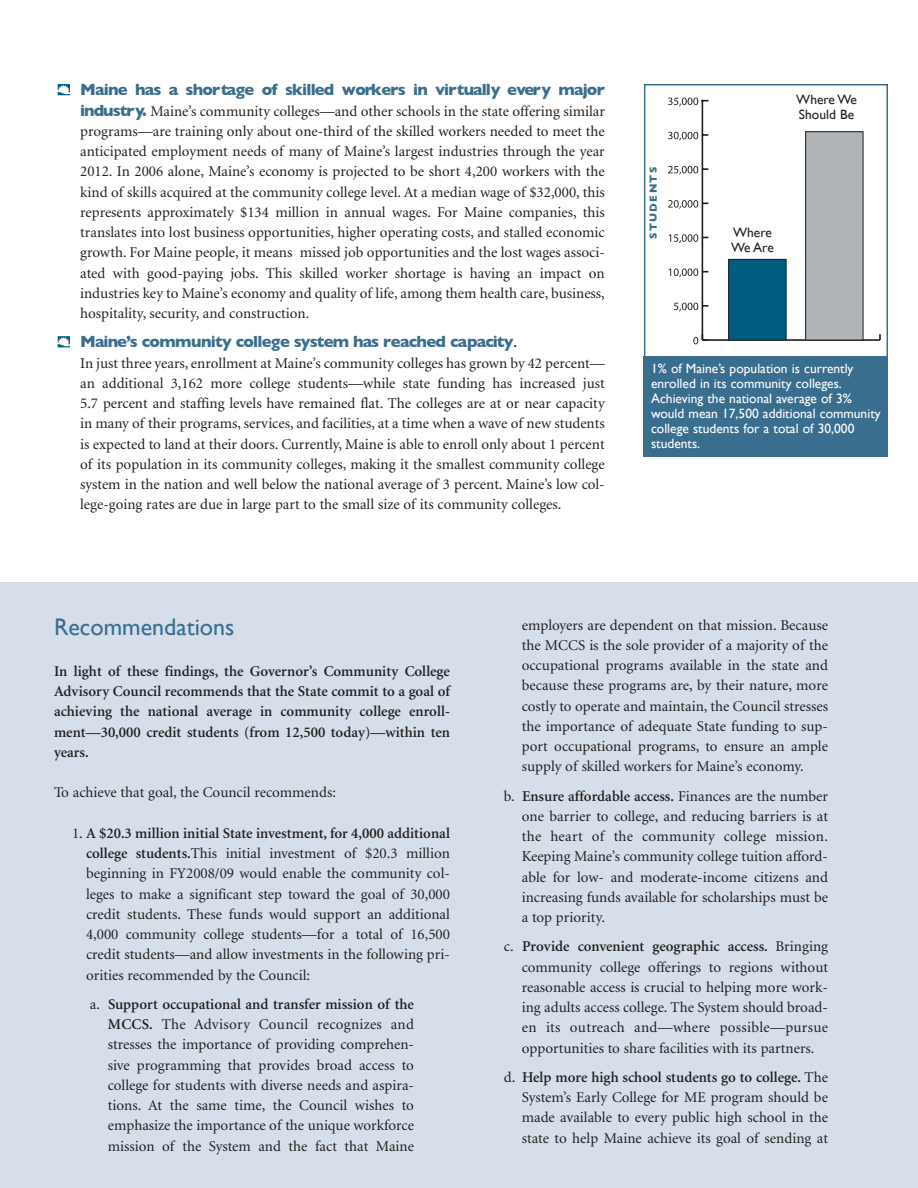
<style>
.page{position:relative;width:918px;height:1188px;background:#fff}
.page>*{position:absolute;margin:0;border:0;box-sizing:border-box;transform-origin:0 0}
.t1{font:24px "Gill Sans";color:#3a6e8f}
.t2{font:700 16.5px "Gill Sans";letter-spacing:-.05em;color:#3a6e8f}
.t3{font:15px/20.2px "Minion";color:#231f20;text-align:justify}
.t4{font:600 15px/20.2px "Minion";color:#231f20;text-align:justify}
.t5{font:13.5px/15px "Gill Sans";color:#fff}
.t6{font:13.5px/15px "Gill Sans";color:#231f20}
.t7{font:700 10.5px "Gill Sans";letter-spacing:.13em;color:#3a6e8f}
.s1{font-family:"Gill Sans";font-weight:700;font-size:16.5px;color:#3a6e8f}
.s2{font-family:"Minion";font-weight:600;font-size:15px;color:#231f20}
.s3{font-weight:600}
</style>
<div class="page">
<svg style="left:58px;top:336px;width:12px;height:11px"></svg>
<svg style="left:58px;top:84px;width:12px;height:11px"></svg>
<div style="left:0;top:583px;width:918px;height:605px;background:#d5dee9"></div>
<hr style="left:702px;top:339px;width:178px;height:2px;background:#231f20">
<hr style="left:702px;top:100px;width:1px;height:240px;background:#231f20">
<svg style="left:693px;top:334px;width:15px;height:10px"></svg>
<svg style="left:674px;top:303px;width:34px;height:8px"></svg>
<svg style="left:669px;top:268px;width:39px;height:9px"></svg>
<svg style="left:669px;top:234px;width:39px;height:9px"></svg>
<svg style="left:668px;top:200px;width:40px;height:9px"></svg>
<svg style="left:668px;top:166px;width:40px;height:9px"></svg>
<svg style="left:668px;top:132px;width:40px;height:9px"></svg>
<svg style="left:668px;top:98px;width:41px;height:8px"></svg>
<div style="left:806px;top:132px;width:57px;height:208px;background:#b1b4b6"></div>
<div style="left:805px;top:131px;width:58px;height:209px;border:1px solid #231f20"></div>
<div style="left:729px;top:259px;width:57px;height:81px;background:#005c7e"></div>
<div style="left:728px;top:259px;width:59px;height:81px;border:1px solid #231f20"></div>
<div style="left:643px;top:357px;width:244px;height:100px;background:#3a6e8f"></div>
<div style="left:644px;top:84px;width:244px;height:373px;border:2px solid #3a6e8f"></div>
<p class="t2" style="left:80px;top:80px;width:526px">Maine has a shortage of skilled workers in virtually every major</p>
<p class="t3" style="left:80px;top:102px;width:526px"><span class="s1">industry.</span> Maine’s community colleges—and other schools in the state offering similar programs—are training only about one-third of the skilled workers needed to meet the anticipated employment needs of many of Maine’s largest industries through the year 2012. In 2006 alone, Maine’s economy is projected to be short 4,200 workers with the kind of skills acquired at the community college level. At a median wage of $32,000, this represents approximately $134 million in annual wages. For Maine companies, this translates into lost business opportunities, higher operating costs, and stalled economic growth. For Maine people, it means missed job opportunities and the lost wages associ&shy;ated with good-paying jobs. This skilled worker shortage is having an impact on industries key to Maine’s economy and quality of life, among them health care, business, hospitality, security, and construction.</p>
<p class="t2" style="left:80px;top:332px;width:438px">Maine’s community college system has reached capacity<span class="s2">.</span></p>
<p class="t3" style="left:80px;top:354px;width:526px">In just three years, enrollment at Maine’s community colleges has grown by 42 percent— an additional 3,162 more college students—while state funding has increased just 5.7 percent and staffing levels have remained flat. The colleges are at or near capacity in many of their programs, services, and facilities, at a time when a wave of new students is expected to land at their doors. Currently, Maine is able to enroll only about 1 percent of its population in its community colleges, making it the smallest community college system in the nation and well below the national average of 3 percent. Maine’s low col&shy;lege-going rates are due in large part to the small size of its community colleges.</p>
<p class="t7" style="left:647px;top:239px;width:74px;rotate:-90deg">STUDENTS</p>
<p class="t6" style="left:796px;top:92px;width:62px">Where We<br>Should Be</p>
<p class="t6" style="left:731px;top:225px;width:44px">Where<br>We Are</p>
<p class="t5" style="left:651px;top:361px;width:231px">1% of Maine’s population is currently enrolled in its community colleges.<br>Achieving the national average of 3% would mean 17,500 additional community college students for a total of 30,000 students.</p>
<h1 class="t1" style="left:54px;top:613px;width:182px">Recommendations</h1>
<p class="t4" style="left:54px;top:662px;width:398px">In light of these findings, the Governor’s Community College Advisory Council recommends that the State commit to a goal of achieving the national average in community college enroll&shy;ment—30,000 credit students (from 12,500 today)—within ten years.</p>
<p class="t3" style="left:54px;top:784px;width:283px">To achieve that goal, the Council recommends:</p>
<p class="t3" style="left:86px;top:824px;width:365px;text-indent:-14px">1. <span class="s3">A $20.3 million initial State investment, for 4,000 additional college students.</span>This initial investment of $20.3 million beginning in FY2008/09 would enable the community col&shy;leges to make a significant step toward the goal of 30,000 credit students. These funds would support an additional 4,000 community college students—for a total of 16,500 credit students—and allow investments in the following pri&shy;orities recommended by the Council:</p>
<p class="t3" style="left:108px;top:995px;width:308px;text-indent:-18px">a. <span class="s3">Support occupational and transfer mission of the MCCS.</span> The Advisory Council recognizes and stresses the importance of providing comprehen&shy;sive programming that provides broad access to college for students with diverse needs and aspira&shy;tions. At the same time, the Council wishes to emphasize the importance of the unique workforce mission of the System and the fact that Maine</p>
<p class="t3" style="left:522px;top:616px;width:308px">employers are dependent on that mission. Because the MCCS is the sole provider of a majority of the occupational programs available in the state and because these programs are, by their nature, more costly to operate and maintain, the Council stresses the importance of adequate State funding to sup&shy;port occupational programs, to ensure an ample supply of skilled workers for Maine’s economy.</p>
<p class="t3" style="left:522px;top:787px;width:308px;text-indent:-18px">b. <span class="s3">Ensure affordable access.</span> Finances are the number one barrier to college, and reducing barriers is at the heart of the community college mission.<br>Keeping Maine’s community college tuition afford&shy;able for low- and moderate-income citizens and increasing funds available for scholarships must be a top priority.</p>
<p class="t3" style="left:522px;top:938px;width:308px;text-indent:-18px">c. <span class="s3">Provide convenient geographic access.</span> Bringing community college offerings to regions without reasonable access is crucial to helping more work&shy;ing adults access college. The System should broad&shy;en its outreach and—where possible—pursue opportunities to share facilities with its partners.</p>
<p class="t3" style="left:522px;top:1068px;width:308px;text-indent:-18px">d. <span class="s3">Help more high school students go to college.</span> The System’s Early College for ME program should be made available to every public high school in the state to help Maine achieve its goal of sending at</p>
</div>
